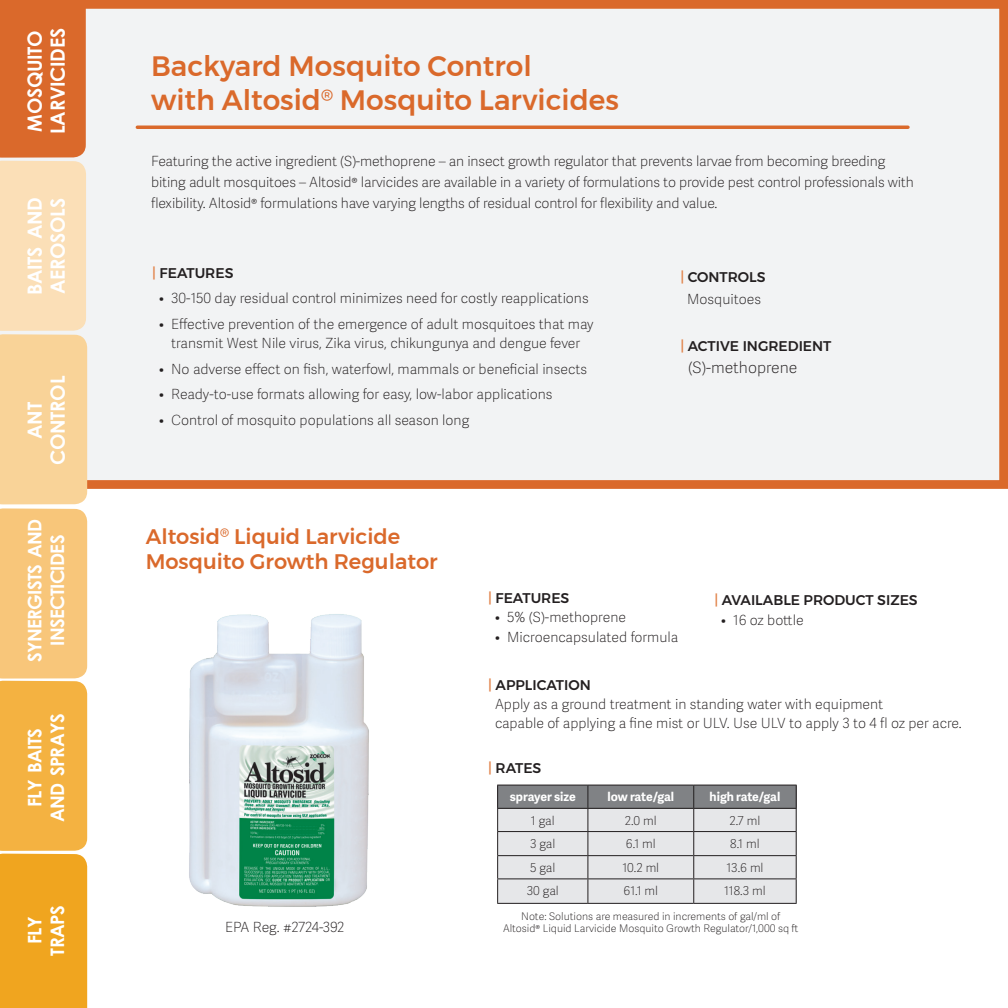
<style>
.page{position:relative;width:1008px;height:1008px;background:#fff}
.page>*{position:absolute;margin:0;border:0;box-sizing:border-box;transform-origin:0 0}
.t1{font:500 28px/33.6px "Montserrat";color:#da692b}
.t2{font:500 21px/25.2px "Montserrat";color:#da692b}
.t3{font:700 19.6px/22.8px "Century Gothic";letter-spacing:-.015em;color:#fff}
.t4{font:700 18.72px/22.8px "Century Gothic";letter-spacing:-.035em;color:#fff;text-align:center}
.t5{font:100 15.75px "Adelle Sans";color:#231f20}
.t6{font:100 14px/19.2px "Adelle Sans";letter-spacing:-.01em;color:#231f20}
.t7{font:500 14px "Montserrat";color:#231f20}
.t8{font:100 12.25px "Adelle Sans";color:#231f20}
.t9{font:700 12.25px "Adelle Sans";letter-spacing:-.005em;color:#fff}
.t10{font:100 10.5px/12.2px "Adelle Sans";color:#231f20;text-align:center}
.s1{color:#e1844c}
</style>
<div class="page">
<div style="left:87px;top:0;width:921px;height:489px;background:#f2f3f4"></div>
<img style="left:189px;top:614px;width:180px;height:293px">
<div style="left:498px;top:809px;width:298px;height:95px;background:#e6e7e9"></div>
<div style="left:498px;top:785px;width:299px;height:24px;background:#808285"></div>
<hr style="left:137px;top:126px;width:771px;height:3px;background:#da692b">
<svg style="left:0;top:0;width:87px;height:1008px;background:#f2b668"></svg>
<hr style="left:497px;top:831px;width:91px;height:1px;background:#231f20">
<hr style="left:588px;top:831px;width:106px;height:1px;background:#231f20">
<hr style="left:694px;top:831px;width:103px;height:1px;background:#231f20">
<hr style="left:497px;top:903px;width:91px;height:1px;background:#231f20">
<svg style="left:587px;top:786px;width:1px;height:117px"></svg>
<hr style="left:588px;top:903px;width:106px;height:1px;background:#231f20">
<svg style="left:693px;top:786px;width:1px;height:117px"></svg>
<hr style="left:694px;top:903px;width:103px;height:1px;background:#231f20">
<hr style="left:497px;top:855px;width:91px;height:1px;background:#231f20">
<hr style="left:588px;top:855px;width:106px;height:1px;background:#231f20">
<hr style="left:694px;top:855px;width:103px;height:1px;background:#231f20">
<hr style="left:497px;top:878px;width:91px;height:1px;background:#231f20">
<hr style="left:588px;top:878px;width:106px;height:1px;background:#231f20">
<hr style="left:694px;top:878px;width:103px;height:1px;background:#231f20">
<hr style="left:497px;top:785px;width:91px;height:1px;background:#231f20">
<svg style="left:497px;top:786px;width:1px;height:117px"></svg>
<hr style="left:588px;top:785px;width:106px;height:1px;background:#231f20">
<hr style="left:694px;top:785px;width:103px;height:1px;background:#231f20">
<svg style="left:796px;top:786px;width:1px;height:117px"></svg>
<hr style="left:497px;top:808px;width:91px;height:1px;background:#231f20">
<hr style="left:588px;top:808px;width:106px;height:1px;background:#231f20">
<hr style="left:694px;top:808px;width:103px;height:1px;background:#231f20">
<h3 class="t3" style="left:23px;top:134px;width:105px;rotate:-90deg">mosquito larvicides</h3>
<h3 class="t3" style="left:23px;top:295px;width:97px;rotate:-90deg">baits and aerosols</h3>
<h3 class="t3" style="left:23px;top:465px;width:91px;text-align:center;rotate:-90deg">ant control</h3>
<h3 class="t4" style="left:23px;top:662px;width:142px;rotate:-90deg">synergists and insecticides</h3>
<h3 class="t4" style="left:23px;top:822px;width:108px;rotate:-90deg">fly baits and sprays</h3>
<h1 class="t1" style="left:151px;top:49px;width:469px">Backyard Mosquito Control<br>with Altosid<sup>®</sup> Mosquito Larvicides</h1>
<p class="t6" style="left:151px;top:150px;width:764px;line-height:21px">Featuring the active ingredient (S)-methoprene – an insect growth regulator that prevents larvae from becoming breeding biting adult mosquitoes – Altosid® larvicides are available in a variety of formulations to provide pest control professionals with flexibility. Altosid® formulations have varying lengths of residual control for flexibility and value.</p>
<p class="t7" style="left:152px;top:262px;width:83px"><span class="s1">|</span> FEATURES</p>
<p class="t6" style="left:159px;top:288px;width:431px">• 30-150 day residual control minimizes need for costly reapplications</p>
<p class="t6" style="left:159px;top:314px;width:436px;text-align:center">• Effective prevention of the emergence of adult mosquitoes that may transmit West Nile virus, Zika virus, chikungunya and dengue fever</p>
<p class="t6" style="left:159px;top:359px;width:430px">• No adverse effect on fish, waterfowl, mammals or beneficial insects</p>
<p class="t6" style="left:159px;top:384px;width:395px">• Ready-to-use formats allowing for easy, low-labor applications</p>
<p class="t6" style="left:159px;top:410px;width:312px">• Control of mosquito populations all season long</p>
<h2 class="t2" style="left:146px;top:524px;width:294px">Altosid<sup>®</sup> Liquid Larvicide<br>Mosquito Growth Regulator</h2>
<p class="t7" style="left:680px;top:266px;width:87px"><span class="s1">|</span> CONTROLS</p>
<p class="t6" style="left:687px;top:289px;width:75px">Mosquitoes</p>
<p class="t7" style="left:680px;top:335px;width:153px"><span class="s1">|</span> ACTIVE INGREDIENT</p>
<p class="t5" style="left:688px;top:356px;width:111px">(S)-methoprene</p>
<p class="t7" style="left:488px;top:587px;width:83px"><span class="s1">|</span> FEATURES</p>
<p class="t6" style="left:495px;top:607px;width:133px">• 5% (S)-methoprene</p>
<p class="t6" style="left:495px;top:627px;width:185px">• Microencapsulated formula</p>
<p class="t7" style="left:714px;top:589px;width:205px"><span class="s1">|</span> AVAILABLE PRODUCT SIZES</p>
<p class="t6" style="left:721px;top:610px;width:84px">• 16 oz bottle</p>
<p class="t7" style="left:488px;top:674px;width:104px"><span class="s1">|</span> APPLICATION</p>
<p class="t6" style="left:495px;top:694px;width:468px">Apply as a ground treatment in standing water with equipment<br>capable of applying a fine mist or ULV. Use ULV to apply 3 to 4 fl oz per acre.</p>
<p class="t7" style="left:488px;top:757px;width:55px"><span class="s1">|</span> RATES</p>
<p class="t9" style="left:510px;top:788px;width:68px">sprayer size</p>
<p class="t9" style="left:608px;top:788px;width:68px">low rate/gal</p>
<p class="t9" style="left:710px;top:788px;width:72px">high rate/gal</p>
<p class="t8" style="left:531px;top:812px;width:25px">1 gal</p>
<p class="t8" style="left:625px;top:812px;width:33px">2.0 ml</p>
<p class="t8" style="left:730px;top:812px;width:32px">2.7 ml</p>
<p class="t8" style="left:530px;top:835px;width:27px">3 gal</p>
<p class="t8" style="left:626px;top:835px;width:31px">6.1 ml</p>
<p class="t8" style="left:730px;top:835px;width:31px">8.1 ml</p>
<p class="t8" style="left:530px;top:859px;width:27px">5 gal</p>
<p class="t8" style="left:622px;top:859px;width:38px">10.2 ml</p>
<p class="t8" style="left:726px;top:859px;width:39px">13.6 ml</p>
<p class="t8" style="left:527px;top:882px;width:34px">30 gal</p>
<p class="t8" style="left:624px;top:882px;width:36px">61.1 ml</p>
<p class="t8" style="left:724px;top:882px;width:43px">118.3 ml</p>
<h3 class="t4" style="left:23px;top:956px;width:50px;rotate:-90deg">fly traps</h3>
<p class="t10" style="left:503px;top:910px;width:297px">Note: Solutions are measured in increments of gal/ml of<br>Altosid® Liquid Larvicide Mosquito Growth Regulator/1,000 sq ft</p>
<p class="t6" style="left:225px;top:917px;width:121px">EPA Reg. #2724-392</p>
</div>
